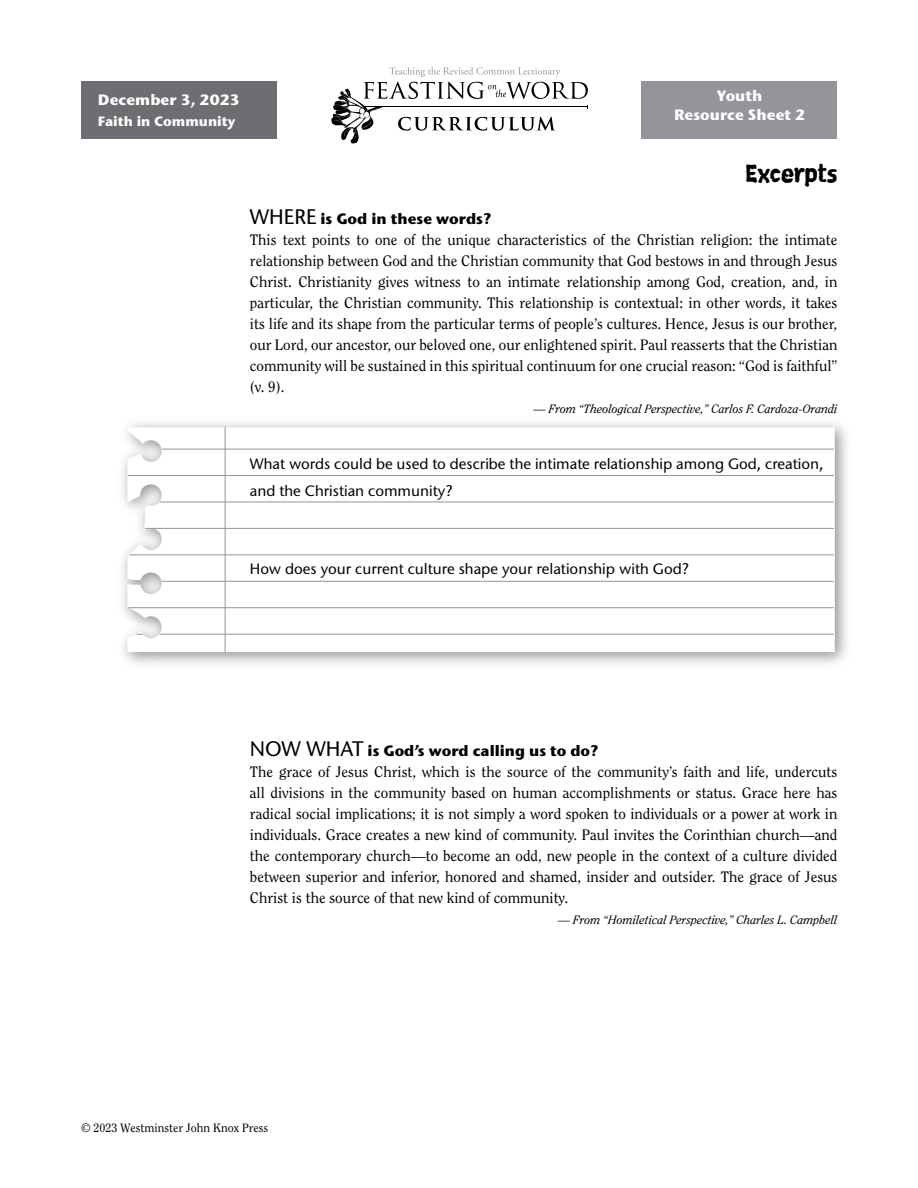
<style>
.page{position:relative;width:918px;height:1188px;background:#fff}
.page>*{position:absolute;margin:0;border:0;box-sizing:border-box;transform-origin:0 0}
.t1{font:800 24px "Coventry ITC Std";color:#000}
.t2{font:15px/21px "Clearface Std";color:#000;text-align:justify}
.t3{font:500 15px/26.2px "Stone Sans ITC Std";color:#000}
.t4{font:700 15px "Stone Sans ITC Std";color:#000}
.t5{font:700 15px/18.8px "Stone Sans ITC Std";color:#fff;text-align:center}
.t6{font:700 13.5px "Stone Sans ITC Std";color:#fff}
.t7{font:italic 12px "Clearface Std";color:#000}
.t8{font:12px "Clearface Std";color:#000}
.s1{font-weight:500;font-size:21px}
</style>
<div class="page">
<div style="left:641px;top:81px;width:196px;height:57px;background:#939598"></div>
<svg style="left:331px;top:67px;width:257px;height:77px"></svg>
<div style="left:81px;top:81px;width:196px;height:57px;background:#6d6e71"></div>
<svg style="left:127px;top:427px;width:708px;height:225px"></svg>
<hr style="left:225px;top:427px;width:1px;height:225px;background:#939598">
<hr style="left:160px;top:634px;width:674px;height:1px;background:#939598">
<hr style="left:128px;top:607px;width:706px;height:1px;background:#939598">
<hr style="left:162px;top:581px;width:672px;height:1px;background:#939598">
<hr style="left:129px;top:555px;width:705px;height:1px;background:#939598">
<hr style="left:145px;top:528px;width:689px;height:1px;background:#939598">
<hr style="left:160px;top:502px;width:674px;height:1px;background:#939598">
<hr style="left:128px;top:475px;width:706px;height:1px;background:#939598">
<hr style="left:162px;top:449px;width:672px;height:1px;background:#939598">
<p class="t5" style="left:98px;top:90px;width:143px">December 3, 2023</p>
<p class="t6" style="left:98px;top:112px;width:139px">Faith in Community</p>
<p class="t5" style="left:674px;top:86px;width:133px">Youth<br>Resource Sheet 2</p>
<h1 class="t1" style="left:746px;top:157px;width:93px">Excerpts</h1>
<p class="t4" style="left:250px;top:209px;width:243px"><span class="s1">WHERE</span> is God in these words?</p>
<p class="t2" style="left:250px;top:229px;width:589px">This text points to one of the unique characteristics of the Christian religion: the intimate relationship between God and the Christian community that God bestows in and through Jesus Christ. Christianity gives witness to an intimate relationship among God, creation, and, in particular, the Christian community. This relationship is contextual: in other words, it takes its life and its shape from the particular terms of people’s cultures. Hence, Jesus is our brother, our Lord, our ancestor, our beloved one, our enlightened spirit. Paul reasserts that the Christian community will be sustained in this spiritual continuum for one crucial reason: “God is faithful” (v. 9).</p>
<p class="t7" style="left:534px;top:402px;width:305px">— From “Theological Perspective,” Carlos F. Cardoza-Orandi</p>
<p class="t3" style="left:250px;top:451px;width:575px">What words could be used to describe the intimate relationship among God, creation, and the Christian community?</p>
<p class="t3" style="left:250px;top:556px;width:440px">How does your current culture shape your relationship with God?</p>
<p class="t4" style="left:250px;top:741px;width:350px"><span class="s1">NOW WHAT</span> is God’s word calling us to do?</p>
<p class="t2" style="left:250px;top:761px;width:589px">The grace of Jesus Christ, which is the source of the community’s faith and life, undercuts all divisions in the community based on human accomplishments or status. Grace here has radical social implications; it is not simply a word spoken to individuals or a power at work in individuals. Grace creates a new kind of community. Paul invites the Corinthian church—and the contemporary church—to become an odd, new people in the context of a culture divided between superior and inferior, honored and shamed, insider and outsider. The grace of Jesus Christ is the source of that new kind of community.</p>
<p class="t7" style="left:558px;top:913px;width:281px">— From “Homiletical Perspective,” Charles L. Campbell</p>
<p class="t8" style="left:81px;top:1121px;width:189px">© 2023 Westminster John Knox Press</p>
</div>
